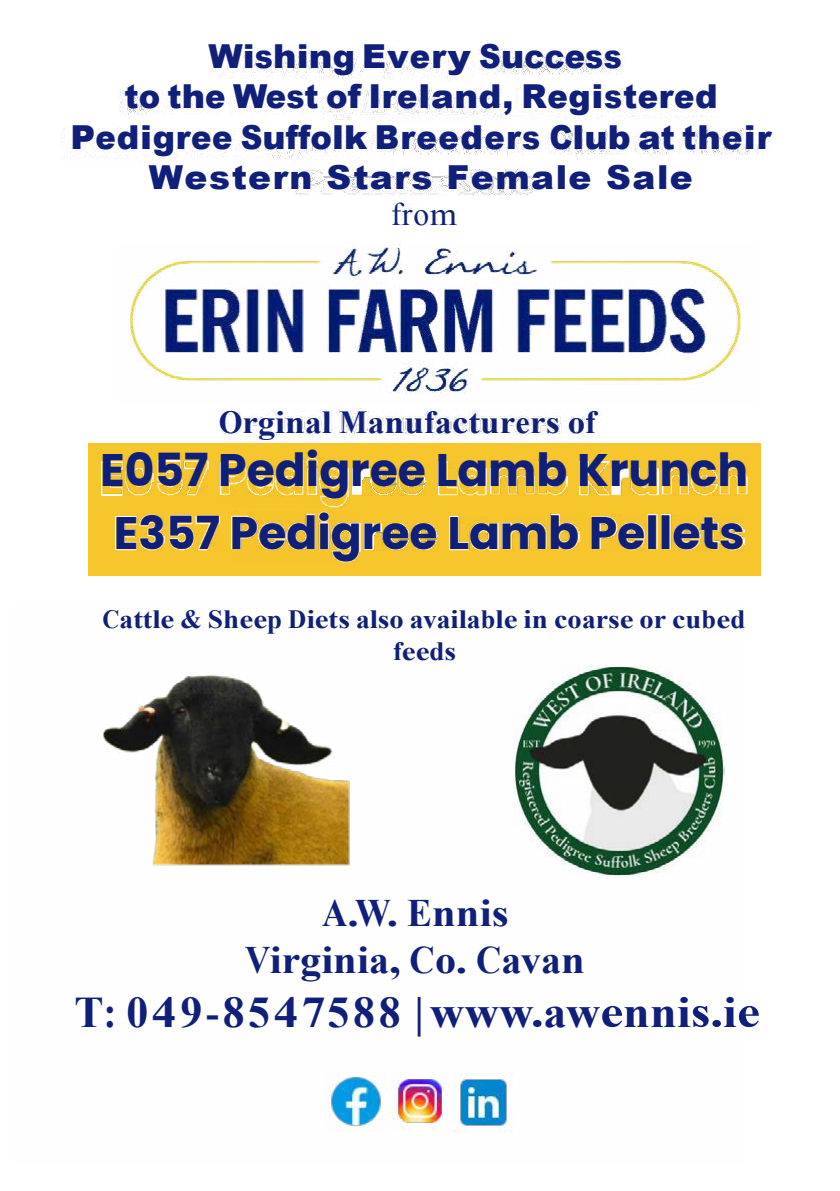
<style>
.page{position:relative;width:840px;height:1191px;background:#fff}
.page>*{position:absolute;margin:0;border:0;box-sizing:border-box;transform-origin:0 0}
.t1{font:700 45.6px/63px "WRD EMBED SUB 46";color:#101f79;text-align:center}
.t2{font:700 43.8px "Times New Roman";letter-spacing:.005em;color:#101f79}
.t3{font:700 38.8px/46.8px "Times New Roman";color:#101f79;text-align:center;scale:.9 1}
.t4{font:900 33px/40.2px "Arial";letter-spacing:.02em;color:#101f79;text-align:center;scale:1.04 1}
.t5{font:700 32.2px "Times New Roman";letter-spacing:.005em;color:#101f79;scale:.95 1}
.t6{font:32.2px "Times New Roman";color:#101f79;scale:.95 1}
.t7{font:700 26.2px/31.6px "Times New Roman";color:#101f79;text-align:center;scale:.9 1}
</style>
<div class="page">
<img style="left:212px;top:47px;width:262px;height:34px">
<img style="left:478px;top:49px;width:145px;height:26px">
<img style="left:118px;top:90px;width:36px;height:25px">
<img style="left:161px;top:89px;width:58px;height:26px">
<img style="left:514px;top:87px;width:202px;height:34px">
<img style="left:229px;top:89px;width:86px;height:26px">
<img style="left:320px;top:89px;width:188px;height:32px">
<img style="left:545px;top:129px;width:81px;height:26px">
<img style="left:678px;top:128px;width:91px;height:27px">
<img style="left:633px;top:130px;width:39px;height:25px">
<img style="left:366px;top:129px;width:172px;height:26px">
<img style="left:62px;top:128px;width:165px;height:34px">
<img style="left:233px;top:129px;width:128px;height:33px">
<img style="left:294px;top:168px;width:157px;height:27px">
<img style="left:457px;top:169px;width:78px;height:26px">
<img style="left:391px;top:205px;width:34px;height:24px">
<img style="left:431px;top:211px;width:27px;height:19px">
<img style="left:129px;top:242px;width:612px;height:152px">
<img style="left:219px;top:409px;width:381px;height:32px">
<div style="left:88px;top:443px;width:672px;height:133px;background:#f7c52c"></div>
<img style="left:662px;top:460px;width:85px;height:36px">
<img style="left:157px;top:460px;width:51px;height:35px">
<img style="left:579px;top:461px;width:78px;height:34px">
<img style="left:116px;top:514px;width:48px;height:36px">
<img style="left:169px;top:515px;width:51px;height:35px">
<img style="left:102px;top:459px;width:51px;height:36px">
<img style="left:352px;top:468px;width:73px;height:28px">
<img style="left:490px;top:460px;width:77px;height:36px">
<img style="left:220px;top:457px;width:128px;height:51px">
<img style="left:438px;top:461px;width:48px;height:35px">
<img style="left:364px;top:522px;width:73px;height:28px">
<img style="left:591px;top:514px;width:66px;height:36px">
<img style="left:661px;top:514px;width:82px;height:36px">
<img style="left:502px;top:514px;width:77px;height:36px">
<img style="left:232px;top:512px;width:128px;height:50px">
<img style="left:449px;top:516px;width:49px;height:34px">
<img style="left:102px;top:665px;width:623px;height:463px">
<p class="t4" style="left:70px;top:35px;width:675px">Wishing Every Success<br>to the West of Ireland, Registered<br>Pedigree Suffolk Breeders Club at their<br>Western Stars Female Sale</p>
<p class="t6" style="left:391px;top:192px;width:71px">from</p>
<p class="t5" style="left:219px;top:400px;width:398px">Orginal Manufacturers of</p>
<h1 class="t1" style="left:100px;top:439px;width:649px">E057 Pedigree Lamb Krunch<br>E357 Pedigree Lamb Pellets</h1>
<p class="t7" style="left:102px;top:603px;width:715px">Cattle &amp; Sheep Diets also available in coarse or cubed feeds</p>
<p class="t3" style="left:245px;top:888px;width:379px">A.W. Ennis<br>Virginia, Co. Cavan</p>
<h2 class="t2" style="left:74px;top:981px;width:686px">T: 049-8547588 |www.awennis.ie</h2>
</div>
